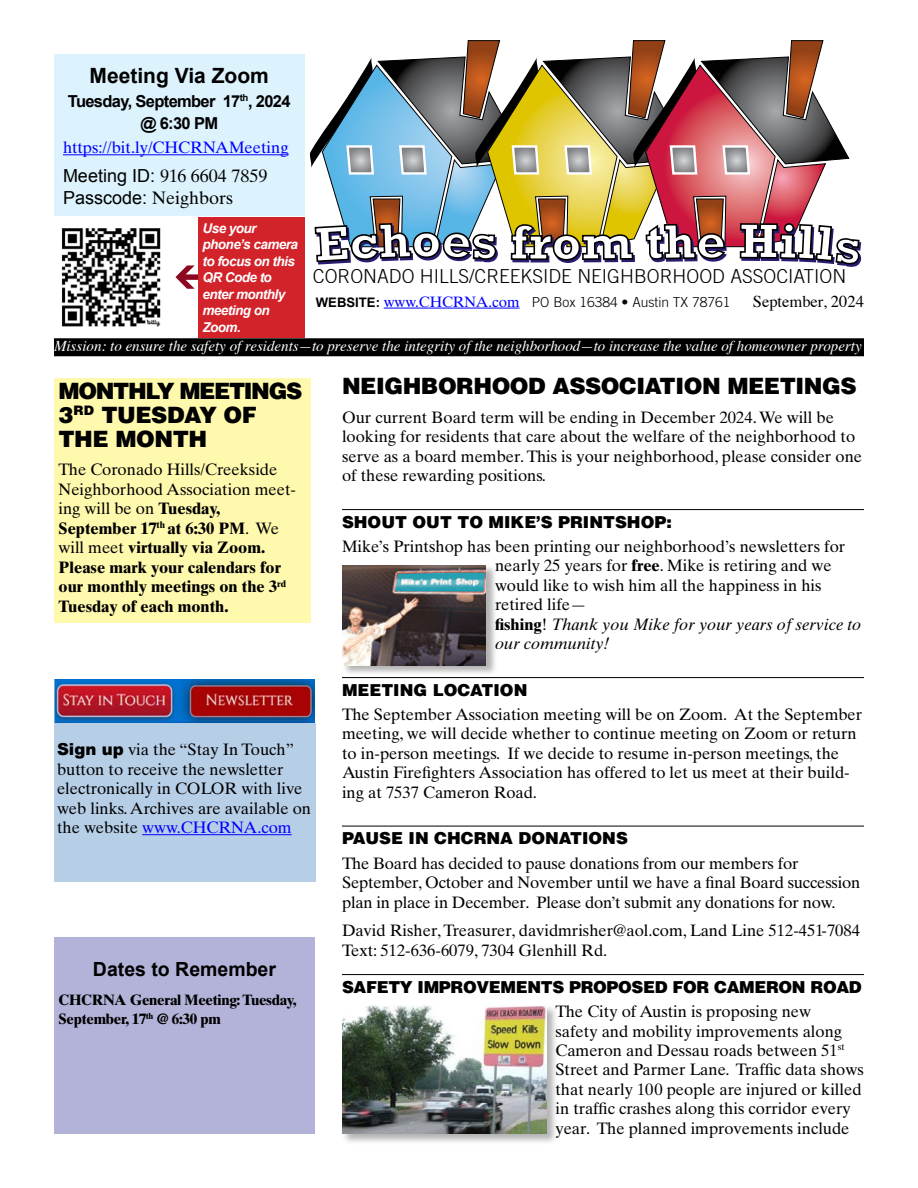
<style>
.page{position:relative;width:918px;height:1188px;background:#fff}
.page>*{position:absolute;margin:0;border:0;box-sizing:border-box;transform-origin:0 0}
.t1{font:700 49.5px "Rockwell";color:#fff;scale:1.05 1}
.t2{font:900 22.5px/24px "Helvetica LT Std";letter-spacing:-.06em;color:#000}
.t3{font:900 22.5px "Helvetica LT Std";letter-spacing:-.02em;color:#000}
.t4{font:700 21px "Arial";color:#000}
.t5{font:700 19.5px "Arial";color:#000}
.t6{font:300 19.2px "Trade Gothic LT Std";color:#000}
.t7{font:18px "Times Ten LT Std";color:#000}
.t8{font:18px "Arial";color:#000}
.t9{font:16.5px/19.5px "Times Ten LT Std";color:#000}
.t10{font:700 16.5px/19.5px "Times Ten LT Std";color:#000}
.t11{font:900 16.5px "Helvetica LT Std";color:#000}
.t12{font:900 16.5px "Helvetica LT Std";letter-spacing:-.02em;color:#000}
.t13{font:700 16.5px/22.5px "Arial";letter-spacing:-.04em;color:#000;text-align:center}
.t14{font:16.5px "Times Ten LT Std";color:#00f}
.t15{font:16.5px "Times";color:#000}
.t16{font:italic 15px "Times";color:#fff}
.t17{font:700 15px/19.5px "Times Ten LT Std";letter-spacing:-.02em;color:#000}
.t18{font:300 13.8px "Trade Gothic LT Std";color:#000}
.t19{font:italic 700 13.5px/16.5px "Arial";letter-spacing:-.04em;color:#fff}
.s1{font-family:"Arial"}
.s2{font-family:"Times Ten LT Std"}
.s3{font-family:"Arial";font-weight:700;font-size:13.2px}
.s4{font-family:"Times Ten LT Std";font-weight:400;font-size:15px;color:#00f}
.s5{font-weight:400}
.s6{font-family:"Arial";font-weight:900}
.s7{color:#00f}
.s8{font-weight:700}
.s9{font-style:italic}
</style>
<div class="page">
<div style="left:54px;top:54px;width:250px;height:162px;background:#dcf2fd"></div>
<hr style="left:63px;top:154px;width:226px;height:1px;background:#00f">
<div style="left:54px;top:338px;width:810px;height:18px;background:#000"></div>
<hr style="left:384px;top:308px;width:136px;height:1px;background:#00f">
<hr style="left:342px;top:509px;width:522px;height:1px;background:#000">
<hr style="left:342px;top:677px;width:522px;height:1px;background:#000">
<hr style="left:342px;top:826px;width:522px;height:1px;background:#000">
<hr style="left:342px;top:974px;width:522px;height:1px;background:#000">
<div style="left:54px;top:378px;width:256px;height:245px;background:#fff9ae"></div>
<div style="left:54px;top:938px;width:261px;height:196px;background:#b3b3d9"></div>
<img style="left:61px;top:228px;width:100px;height:99px">
<svg style="left:176px;top:265px;width:22px;height:24px"></svg>
<div style="left:198px;top:217px;width:106px;height:121px;background:#d2232a"></div>
<img style="left:55px;top:679px;width:259px;height:44px">
<div style="left:54px;top:723px;width:261px;height:159px;background:#b7cee7"></div>
<hr style="left:142px;top:834px;width:150px;height:1px;background:#00f">
<div style="left:342px;top:564px;width:155px;height:112px;background:#000;opacity:.3"></div>
<img style="left:342px;top:566px;width:144px;height:100px">
<div style="left:342px;top:1005px;width:217px;height:140px;background:#000;opacity:.3"></div>
<img style="left:342px;top:1006px;width:204px;height:128px">
<svg style="left:309px;top:40px;width:553px;height:227px"></svg>
<p class="t4" style="left:90px;top:61px;width:181px">Meeting Via Zoom</p>
<p class="t13" style="left:68px;top:90px;width:224px">Tuesday, September 17<sup>th</sup>, 2024 @ 6:30 PM</p>
<p class="t14" style="left:63px;top:138px;width:227px">https://bit.ly/CHCRNAMeeting</p>
<p class="t7" style="left:63px;top:165px;width:206px"><span class="s1">Meeting ID:</span> 916 6604 7859</p>
<p class="t8" style="left:63px;top:186px;width:172px">Passcode: <span class="s2">Neighbors</span></p>
<p class="t19" style="left:202px;top:220px;width:97px">Use your phone’s camera to focus on this<br>QR Code to enter monthly meeting on<br>Zoom.</p>
<h1 class="t1" style="left:412px;top:210px;width:30px">o</h1>
<h1 class="t1" style="left:528px;top:213px;width:102px">rom</h1>
<h1 class="t1" style="left:739px;top:211px;width:39px">H</h1>
<p class="t6" style="left:313px;top:264px;width:535px">CORONADO HILLS/CREEKSIDE NEIGHBORHOOD ASSOCIATION</p>
<p class="t18" style="left:316px;top:293px;width:416px"><span class="s3">WEBSITE:</span> <span class="s4">www.CHCRNA.com</span> PO Box 16384 • Austin TX 78761</p>
<p class="t15" style="left:753px;top:286px;width:113px">September, 2024</p>
<p class="t16" style="left:54px;top:333px;width:809px">Mission: to ensure the safety of residents—to preserve the integrity of the neighborhood—to increase the value of homeowner property</p>
<h2 class="t2" style="left:58px;top:378px;width:245px">MONTHLY MEETINGS<br>3<sup>RD</sup> TUESDAY OF<br>THE MONTH</h2>
<p class="t10" style="left:58px;top:460px;width:239px"><span class="s5">The Coronado Hills/Creekside<br>Neighborhood Association meet&shy;ing will be on</span> Tuesday,<br>September 17<sup>th</sup> at 6:30 PM<span class="s5">. We will meet</span> virtually via Zoom.<br>Please mark your calendars for our monthly meetings on the 3<sup>rd<br></sup>Tuesday of each month.</p>
<p class="t9" style="left:57px;top:740px;width:256px"><span class="s6">Sign up</span> via the “Stay In Touch” button to receive the newsletter electronically in COLOR with live web links. Archives are available on the website <span class="s7">www.CHCRNA.com</span></p>
<p class="t5" style="left:93px;top:957px;width:185px">Dates to Remember</p>
<p class="t17" style="left:58px;top:990px;width:239px">CHCRNA General Meeting: Tuesday,<br>September, 17<sup>th</sup> @ 6:30 pm</p>
<h2 class="t3" style="left:342px;top:372px;width:516px">NEIGHBORHOOD ASSOCIATION MEETINGS</h2>
<p class="t9" style="left:342px;top:408px;width:522px">Our current Board term will be ending in December 2024. We will be looking for residents that care about the welfare of the neighborhood to serve as a board member. This is your neighborhood, please consider one of these rewarding positions.</p>
<p class="t11" style="left:342px;top:511px;width:331px">SHOUT OUT TO MIKE’S PRINTSHOP:</p>
<p class="t9" style="left:495px;top:537px;width:368px;text-indent:-153px">Mike’s Printshop has been printing our neighborhood’s newsletters for nearly 25 years for <span class="s8">free</span>. Mike is retiring and we would like to wish him all the happiness in his retired life—<br><span class="s8">fishing</span>! <span class="s9">Thank you Mike for your years of service to our community!</span></p>
<p class="t11" style="left:342px;top:679px;width:187px">MEETING LOCATION</p>
<p class="t9" style="left:342px;top:705px;width:522px">The September Association meeting will be on Zoom. At the September meeting, we will decide whether to continue meeting on Zoom or return to in-person meetings. If we decide to resume in-person meetings, the Austin Firefighters Association has offered to let us meet at their build&shy;ing at 7537 Cameron Road.</p>
<p class="t11" style="left:342px;top:828px;width:287px">PAUSE IN CHCRNA DONATIONS</p>
<p class="t9" style="left:342px;top:853px;width:520px">The Board has decided to pause donations from our members for<br>September, October and November until we have a final Board succession plan in place in December. Please don’t submit any donations for now.</p>
<p class="t9" style="left:342px;top:921px;width:520px">David Risher, Treasurer, davidmrisher@aol.com, Land Line 512-451-7084<br>Text: 512-636-6079, 7304 Glenhill Rd.</p>
<p class="t12" style="left:342px;top:976px;width:521px">SAFETY IMPROVEMENTS PROPOSED FOR CAMERON ROAD</p>
<p class="t9" style="left:555px;top:1002px;width:310px">The City of Austin is proposing new<br>safety and mobility improvements along Cameron and Dessau roads between 51<sup>st </sup>Street and Parmer Lane. Traffic data shows that nearly 100 people are injured or killed in traffic crashes along this corridor every year. The planned improvements include</p>
</div>
